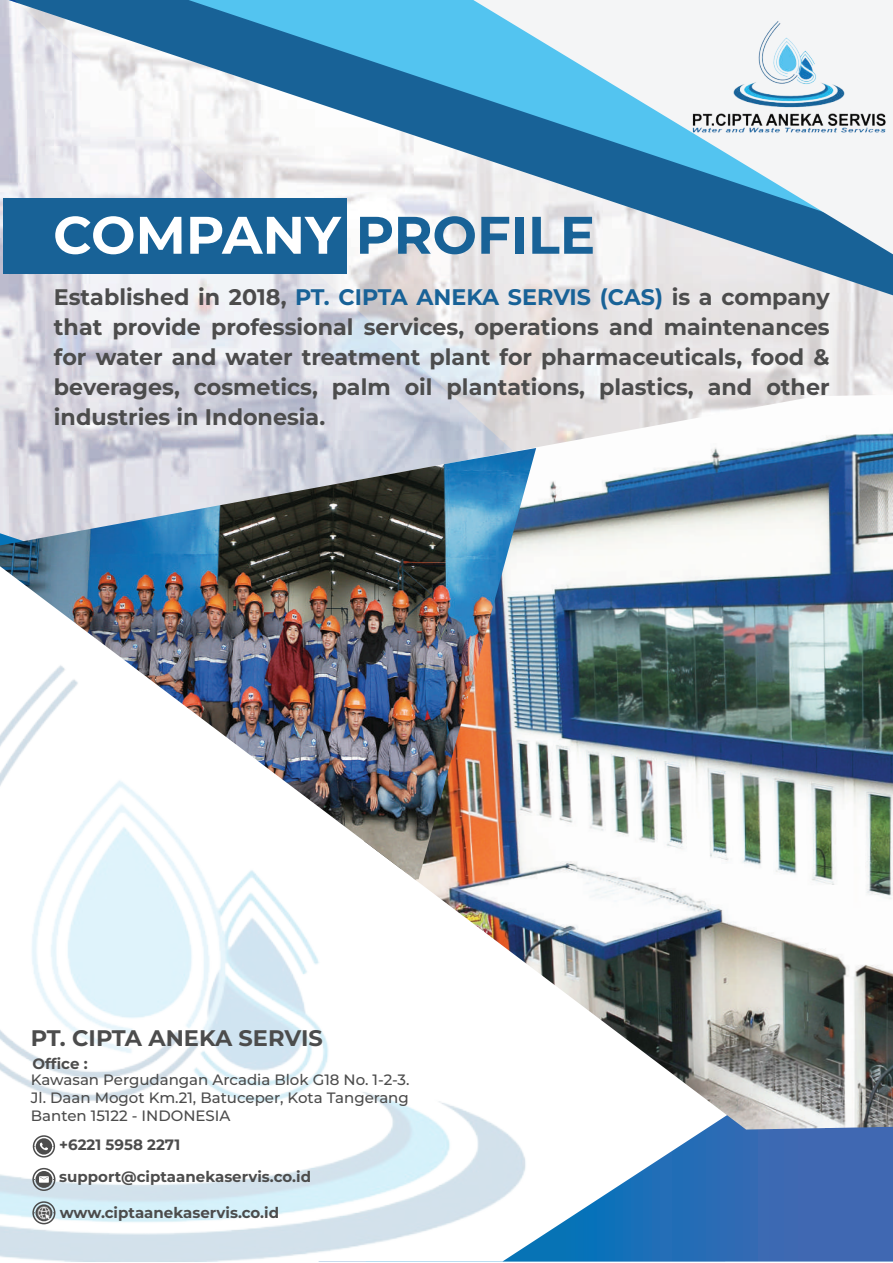
<style>
.page{position:relative;width:893px;height:1263px;background:#fff}
.page>*{position:absolute;margin:0;border:0;box-sizing:border-box;transform-origin:0 0}
.t1{font:700 52.65px "Montserrat";color:#fff}
.t2{font:700 22.5px/30px "Montserrat";color:#4c4c4c;text-align:justify}
.t3{font:500 15px/18px "Montserrat";color:#4c4c4c;text-align:justify}
.t4{font:700 15px/32.5px "Montserrat";color:#4c4c4c}
.s1{color:#186297}
</style>
<div class="page">
<svg style="left:0;top:0;width:893px;height:448px"></svg>
<img style="left:0;top:879px;width:502px;height:382px">
<svg style="left:502px;top:1129px;width:391px;height:132px"></svg>
<svg style="left:473px;top:0;width:420px;height:254px"></svg>
<div style="left:3px;top:199px;width:343px;height:75px;background:#186297"></div>
<img style="left:691px;top:0;width:197px;height:147px">
<img style="left:360px;top:395px;width:533px;height:734px">
<img style="left:0;top:448px;width:536px;height:431px">
<div style="left:36px;top:1138px;width:16px;height:16px;background:#4c4c4c;border-radius:50%"></div>
<div style="left:33px;top:1135px;width:22px;height:22px;border:2px solid #4c4c4c;border-radius:50%"></div>
<svg style="left:34px;top:1142px;width:20px;height:8px"></svg>
<div style="left:35px;top:1171px;width:17px;height:17px;background:#4c4c4c;border-radius:50%"></div>
<div style="left:32px;top:1168px;width:23px;height:23px;border:2px solid #4c4c4c;border-radius:50%"></div>
<svg style="left:34px;top:1176px;width:20px;height:7px"></svg>
<svg style="left:35px;top:1204px;width:17px;height:17px"></svg>
<div style="left:32px;top:1201px;width:23px;height:23px;border:2px solid #4c4c4c;border-radius:50%"></div>
<img style="left:37px;top:1206px;width:14px;height:13px">
<h1 class="t1" style="left:53px;top:197px;width:543px">COMPANY <span class="s1">PROFILE</span></h1>
<p class="t2" style="left:54px;top:281px;width:777px">Established in 2018, <span class="s1">PT. CIPTA ANEKA SERVIS (CAS)</span> is a company that provide professional services, operations and maintenances for water and water treatment plant for pharmaceuticals, food &amp; beverages, cosmetics, palm oil plantations, plastics, and other industries in Indonesia.</p>
<p class="t2" style="left:31px;top:1022px;width:293px">PT. CIPTA ANEKA SERVIS</p>
<p class="t4" style="left:32px;top:1046px;width:57px">Office :</p>
<p class="t3" style="left:31px;top:1070px;width:380px">Kawasan Pergudangan Arcadia Blok G18 No. 1-2-3.<br>Jl. Daan Mogot Km.21, Batuceper, Kota Tangerang Banten 15122 - INDONESIA</p>
<p class="t4" style="left:59px;top:1127px;width:253px">+6221 5958 2271 support@ciptaanekaservis.co.id</p>
<p class="t4" style="left:60px;top:1196px;width:221px">www.ciptaanekaservis.co.id</p>
</div>
